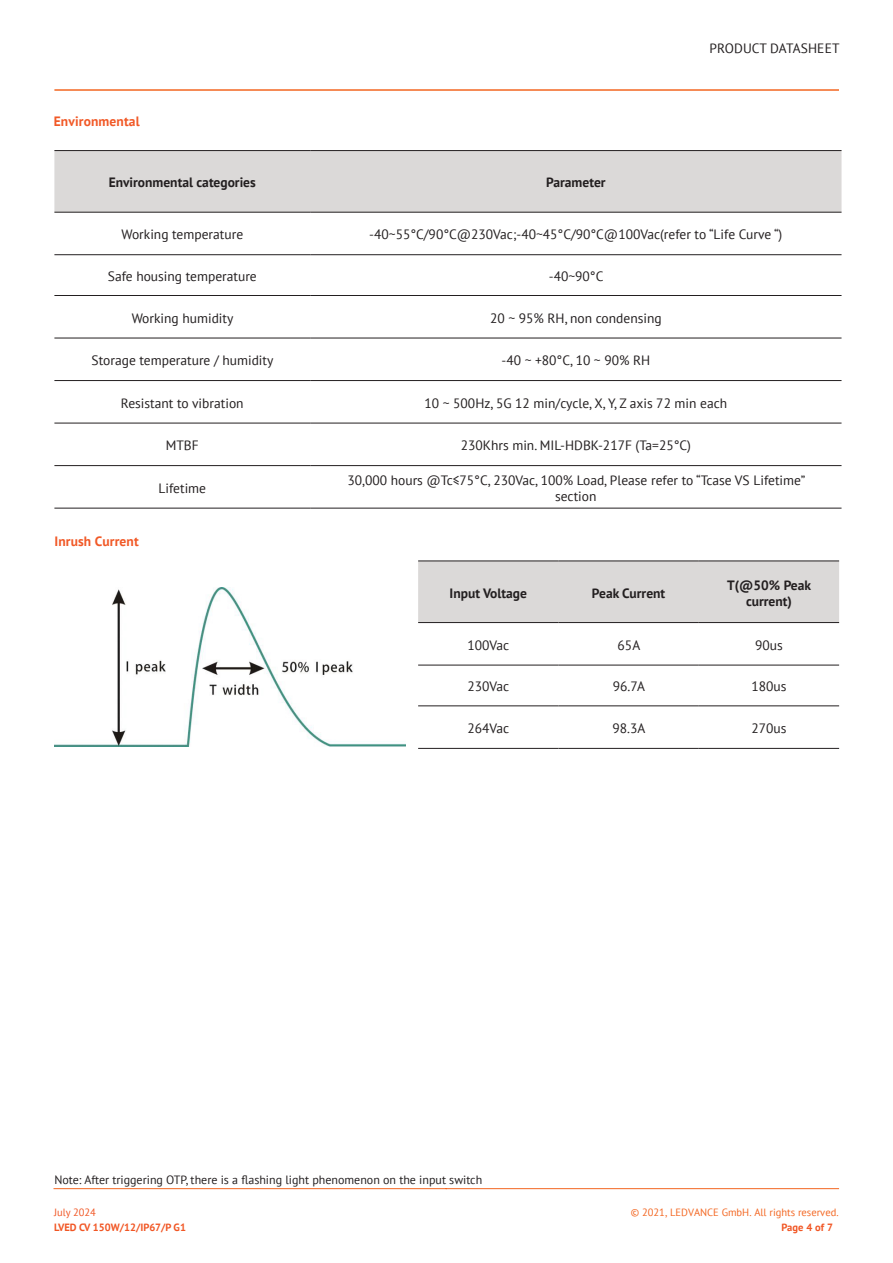
<style>
.page{position:relative;width:893px;height:1263px;background:#fff}
.page>*{position:absolute;margin:0;border:0;box-sizing:border-box;transform-origin:0 0}
.t1{font:13.5px/16.2px "PT Sans";color:#231f20;text-align:center}
.t2{font:700 13.5px/16.2px "PT Sans";color:#231f20;text-align:center}
.t3{font:700 13.5px "PT Sans";letter-spacing:.01em;color:#f15927}
.t4{font:12px "PT Sans";color:#231f20}
.t5{font:10.5px "PT Sans";color:#f36621}
.t6{font:700 10.5px "PT Sans";color:#f15624}
.t7{font:10.5px "PT Sans";color:#f15624}
</style>
<div class="page">
<hr style="left:54px;top:1188px;width:392px;height:1px;background:#f36621">
<hr style="left:446px;top:1188px;width:392px;height:1px;background:#f36621">
<hr style="left:54px;top:89px;width:785px;height:2px;background:#f36621">
<div style="left:54px;top:151px;width:787px;height:61px;background:#dbd9d8"></div>
<hr style="left:54px;top:150px;width:256px;height:1px;background:#231f20">
<hr style="left:310px;top:150px;width:531px;height:1px;background:#231f20">
<hr style="left:54px;top:212px;width:256px;height:1px;background:#231f20">
<hr style="left:310px;top:212px;width:531px;height:1px;background:#231f20">
<hr style="left:310px;top:254px;width:531px;height:1px;background:#231f20">
<hr style="left:310px;top:295px;width:531px;height:1px;background:#231f20">
<hr style="left:310px;top:338px;width:531px;height:1px;background:#231f20">
<hr style="left:310px;top:380px;width:531px;height:1px;background:#231f20">
<hr style="left:310px;top:423px;width:531px;height:1px;background:#231f20">
<hr style="left:310px;top:465px;width:531px;height:1px;background:#231f20">
<hr style="left:310px;top:508px;width:531px;height:1px;background:#231f20">
<hr style="left:54px;top:254px;width:256px;height:1px;background:#231f20">
<hr style="left:54px;top:295px;width:256px;height:1px;background:#231f20">
<hr style="left:54px;top:338px;width:256px;height:1px;background:#231f20">
<hr style="left:54px;top:380px;width:256px;height:1px;background:#231f20">
<hr style="left:54px;top:423px;width:256px;height:1px;background:#231f20">
<hr style="left:54px;top:465px;width:256px;height:1px;background:#231f20">
<hr style="left:54px;top:508px;width:256px;height:1px;background:#231f20">
<div style="left:418px;top:562px;width:421px;height:60px;background:#dbd9d8"></div>
<hr style="left:418px;top:561px;width:140px;height:1px;background:#231f20">
<hr style="left:558px;top:561px;width:141px;height:1px;background:#231f20">
<hr style="left:699px;top:561px;width:140px;height:1px;background:#231f20">
<hr style="left:418px;top:622px;width:140px;height:1px;background:#231f20">
<hr style="left:558px;top:622px;width:141px;height:1px;background:#231f20">
<hr style="left:699px;top:622px;width:140px;height:1px;background:#231f20">
<hr style="left:699px;top:665px;width:140px;height:1px;background:#231f20">
<hr style="left:699px;top:706px;width:140px;height:1px;background:#231f20">
<hr style="left:699px;top:748px;width:140px;height:1px;background:#231f20">
<hr style="left:418px;top:665px;width:140px;height:1px;background:#231f20">
<hr style="left:558px;top:665px;width:141px;height:1px;background:#231f20">
<hr style="left:418px;top:706px;width:140px;height:1px;background:#231f20">
<hr style="left:558px;top:706px;width:141px;height:1px;background:#231f20">
<hr style="left:418px;top:748px;width:140px;height:1px;background:#231f20">
<hr style="left:558px;top:748px;width:141px;height:1px;background:#231f20">
<img style="left:54px;top:587px;width:351px;height:159px">
<p class="t3" style="left:54px;top:113px;width:87px">Environmental</p>
<p class="t1" style="left:709px;top:40px;width:132px">PRODUCT DATASHEET</p>
<p class="t2" style="left:109px;top:174px;width:149px">Environmental categories</p>
<p class="t2" style="left:546px;top:174px;width:61px">Parameter</p>
<p class="t1" style="left:121px;top:226px;width:123px">Working temperature</p>
<p class="t1" style="left:369px;top:226px;width:415px">-40~55°C/90°C@230Vac;-40~45°C/90°C@100Vac(refer to “Life Curve “)</p>
<p class="t1" style="left:108px;top:268px;width:150px">Safe housing temperature</p>
<p class="t1" style="left:549px;top:268px;width:56px">-40~90°C</p>
<p class="t1" style="left:132px;top:310px;width:103px">Working humidity</p>
<p class="t1" style="left:490px;top:310px;width:173px">20 ~ 95% RH, non condensing</p>
<p class="t1" style="left:92px;top:352px;width:183px">Storage temperature / humidity</p>
<p class="t1" style="left:501px;top:352px;width:150px">-40 ~ +80°C, 10 ~ 90% RH</p>
<p class="t1" style="left:121px;top:395px;width:124px">Resistant to vibration</p>
<p class="t1" style="left:424px;top:395px;width:304px">10 ~ 500Hz, 5G 12 min/cycle, X, Y, Z axis 72 min each</p>
<p class="t1" style="left:166px;top:437px;width:35px">MTBF</p>
<p class="t1" style="left:461px;top:437px;width:232px">230Khrs min. MIL-HDBK-217F (Ta=25°C)</p>
<p class="t1" style="left:158px;top:480px;width:49px">Lifetime</p>
<p class="t1" style="left:347px;top:472px;width:460px">30,000 hours @Tc≤75°C, 230Vac, 100% Load, Please refer to “Tcase VS Lifetime” section</p>
<p class="t3" style="left:54px;top:532px;width:86px">Inrush Current</p>
<p class="t2" style="left:450px;top:585px;width:79px">Input Voltage</p>
<p class="t2" style="left:592px;top:585px;width:75px">Peak Current</p>
<p class="t2" style="left:727px;top:576px;width:85px">T(@50% Peak current)</p>
<p class="t1" style="left:468px;top:637px;width:43px">100Vac</p>
<p class="t1" style="left:618px;top:637px;width:24px">65A</p>
<p class="t1" style="left:755px;top:637px;width:29px">90us</p>
<p class="t1" style="left:468px;top:678px;width:43px">230Vac</p>
<p class="t1" style="left:613px;top:678px;width:34px">96.7A</p>
<p class="t1" style="left:751px;top:678px;width:37px">180us</p>
<p class="t1" style="left:468px;top:720px;width:43px">264Vac</p>
<p class="t1" style="left:612px;top:720px;width:34px">98.3A</p>
<p class="t1" style="left:751px;top:720px;width:37px">270us</p>
<p class="t4" style="left:54px;top:1172px;width:429px">Note: After triggering OTP, there is a flashing light phenomenon on the input switch</p>
<p class="t7" style="left:54px;top:1205px;width:43px">July 2024</p>
<p class="t5" style="left:631px;top:1206px;width:209px">© 2021, LEDVANCE GmbH. All rights reserved.</p>
<p class="t6" style="left:54px;top:1220px;width:133px">LVED CV 150W/12/IP67/P G1</p>
<p class="t6" style="left:781px;top:1220px;width:53px">Page 4 of 7</p>
</div>
